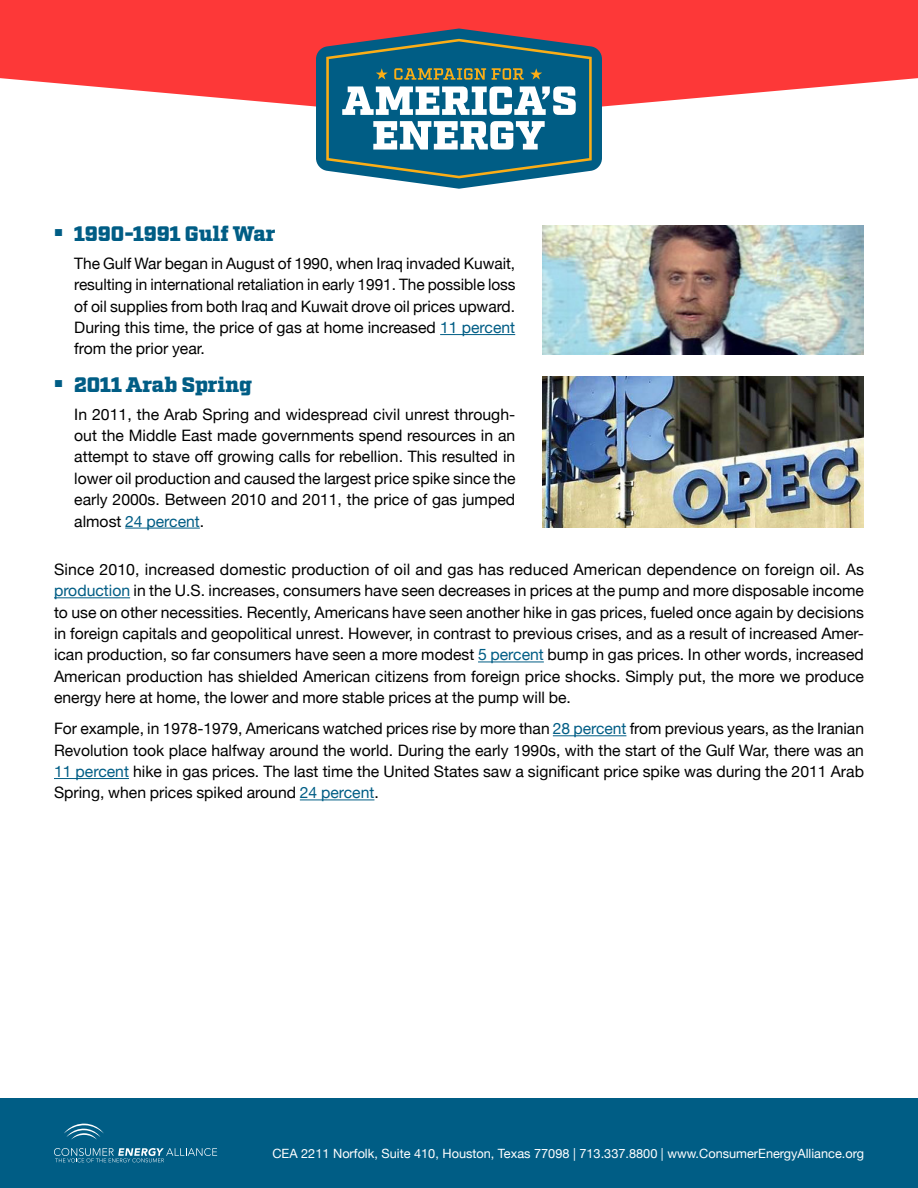
<style>
.page{position:relative;width:918px;height:1188px;background:#fff}
.page>*{position:absolute;margin:0;border:0;box-sizing:border-box;transform-origin:0 0}
.t1{font:900 21px "Factoria";color:#005d85}
.t2{font:15.75px/21.3px "Helvetica Neue";color:#000;text-align:justify}
.t3{font:12.75px "Helvetica Neue";color:#fff}
.s1{color:#005d85}
</style>
<div class="page">
<svg style="left:0;top:0;width:918px;height:107px;background:#fd5050"></svg>
<svg style="left:316px;top:29px;width:286px;height:160px"></svg>
<svg style="left:326px;top:39px;width:266px;height:139px"></svg>
<div style="left:0;top:1098px;width:918px;height:90px;background:#005d85"></div>
<svg style="left:54px;top:1148px;width:163px;height:14px"></svg>
<svg style="left:64px;top:1124px;width:40px;height:16px"></svg>
<hr style="left:440px;top:334px;width:75px;height:1px;background:#005d85">
<hr style="left:125px;top:528px;width:75px;height:1px;background:#005d85">
<hr style="left:54px;top:597px;width:76px;height:1px;background:#005d85">
<hr style="left:478px;top:662px;width:66px;height:1px;background:#005d85">
<hr style="left:553px;top:735px;width:73px;height:1px;background:#005d85">
<hr style="left:54px;top:778px;width:75px;height:1px;background:#005d85">
<hr style="left:300px;top:800px;width:74px;height:1px;background:#005d85">
<img style="left:542px;top:225px;width:322px;height:129px">
<img style="left:542px;top:376px;width:322px;height:151px">
<h1 class="t1" style="left:54px;top:221px;width:223px"><sup>■</sup> 1990-1991 Gulf War</h1>
<p class="t2" style="left:74px;top:252px;width:443px">The Gulf War began in August of 1990, when Iraq invaded Kuwait, resulting in international retaliation in early 1991. The possible loss of oil supplies from both Iraq and Kuwait drove oil prices upward.<br>During this time, the price of gas at home increased <span class="s1">11 percent </span>from the prior year.</p>
<h1 class="t1" style="left:54px;top:372px;width:200px"><sup>■</sup> 2011 Arab Spring</h1>
<p class="t2" style="left:74px;top:403px;width:443px">In 2011, the Arab Spring and widespread civil unrest through&shy;out the Middle East made governments spend resources in an attempt to stave off growing calls for rebellion. This resulted in lower oil production and caused the largest price spike since the early 2000s. Between 2010 and 2011, the price of gas jumped almost <span class="s1">24 percent</span>.</p>
<p class="t2" style="left:54px;top:558px;width:812px">Since 2010, increased domestic production of oil and gas has reduced American dependence on foreign oil. As <span class="s1">production</span> in the U.S. increases, consumers have seen decreases in prices at the pump and more disposable income to use on other necessities. Recently, Americans have seen another hike in gas prices, fueled once again by decisions in foreign capitals and geopolitical unrest. However, in contrast to previous crises, and as a result of increased Amer&shy;ican production, so far consumers have seen a more modest <span class="s1">5 percent</span> bump in gas prices. In other words, increased American production has shielded American citizens from foreign price shocks. Simply put, the more we produce energy here at home, the lower and more stable prices at the pump will be.</p>
<p class="t2" style="left:54px;top:718px;width:812px">For example, in 1978-1979, Americans watched prices rise by more than <span class="s1">28 percent</span> from previous years, as the Iranian Revolution took place halfway around the world. During the early 1990s, with the start of the Gulf War, there was an <span class="s1">11 percent</span> hike in gas prices. The last time the United States saw a significant price spike was during the 2011 Arab Spring, when prices spiked around <span class="s1">24 percent</span>.</p>
<p class="t3" style="left:272px;top:1146px;width:593px">CEA 2211 Norfolk, Suite 410, Houston, Texas 77098 | 713.337.8800 | www.ConsumerEnergyAlliance.org</p>
</div>
